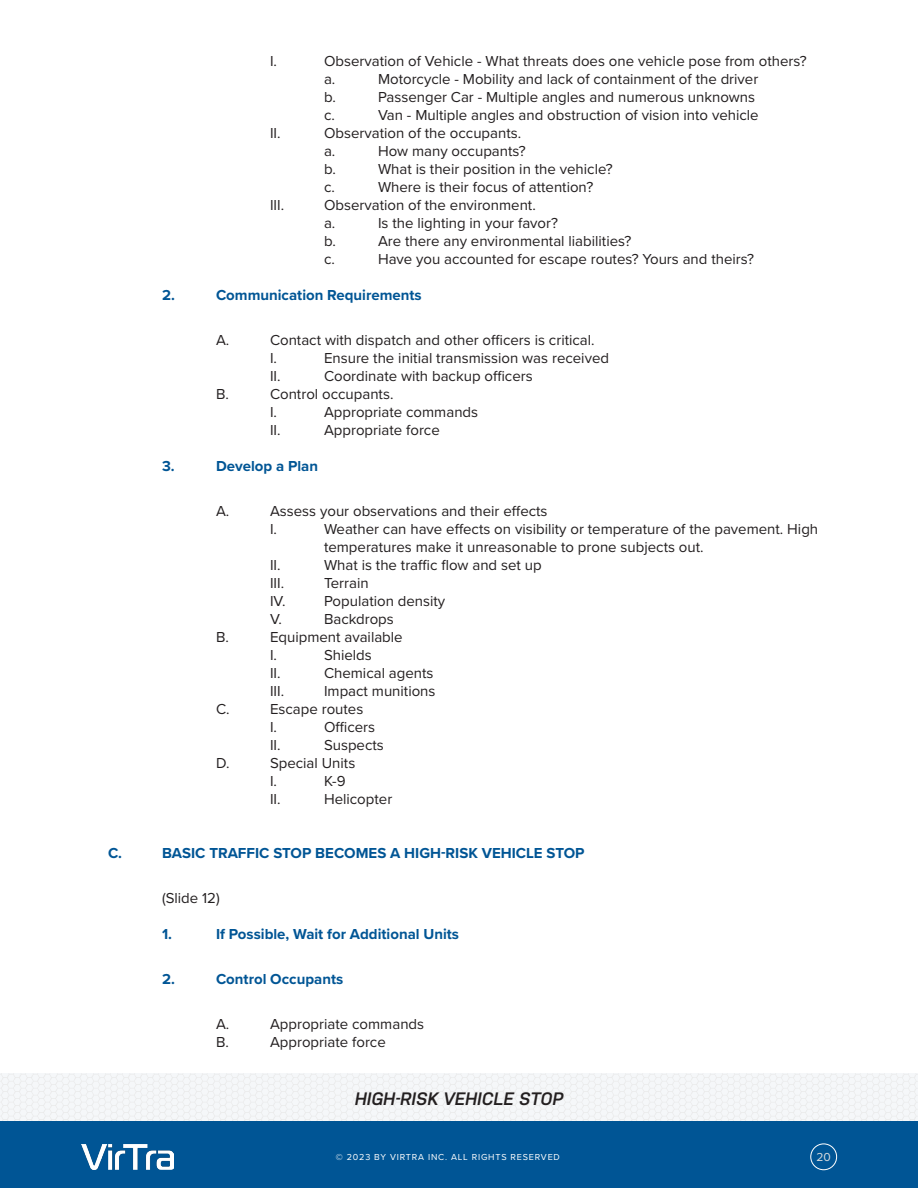
<style>
.page{position:relative;width:918px;height:1188px;background:#fff}
.page>*{position:absolute;margin:0;border:0;box-sizing:border-box;transform-origin:0 0}
.t1{font:italic 600 18px "Nudista";color:#231f20}
.t2{font:15px/18px "Proxima Nova";color:#231f20}
.Subject_-_Tier3{font:700 15px "Proxima Nova";color:#005595}
.Chapter_-_Tier2{font:700 15px "Proxima Nova";color:#005595}
.t3{font:12px "Proxima Nova";color:#dcdddf}
.t4{font:9px "Proxima Nova";letter-spacing:.09em;color:#fff}
</style>
<div class="page">
<svg style="left:0;top:1073px;width:918px;height:48px"></svg>
<div style="left:0;top:1121px;width:918px;height:67px;background:#005595"></div>
<div style="left:810px;top:1144px;width:27px;height:26px;border:1px solid #fff;border-radius:50%"></div>
<img style="left:81px;top:1144px;width:92px;height:25px">
<p class="t2" style="left:270px;top:51px;width:9px">I.</p>
<p class="t2" style="left:324px;top:51px;width:484px">Observation of Vehicle - What threats does one vehicle pose from others?</p>
<p class="t2" style="left:324px;top:69px;width:13px">a.</p>
<p class="t2" style="left:378px;top:69px;width:382px">Motorcycle - Mobility and lack of containment of the driver</p>
<p class="t2" style="left:324px;top:87px;width:13px">b.</p>
<p class="t2" style="left:378px;top:87px;width:379px">Passenger Car - Multiple angles and numerous unknowns</p>
<p class="t2" style="left:324px;top:105px;width:12px">c.</p>
<p class="t2" style="left:378px;top:105px;width:382px">Van - Multiple angles and obstruction of vision into vehicle</p>
<p class="t2" style="left:270px;top:123px;width:12px">II.</p>
<p class="t2" style="left:324px;top:123px;width:199px">Observation of the occupants.</p>
<p class="t2" style="left:324px;top:141px;width:13px">a.</p>
<p class="t2" style="left:378px;top:141px;width:149px">How many occupants?</p>
<p class="t2" style="left:324px;top:159px;width:13px">b.</p>
<p class="t2" style="left:378px;top:159px;width:236px">What is their position in the vehicle?</p>
<p class="t2" style="left:324px;top:177px;width:12px">c.</p>
<p class="t2" style="left:378px;top:177px;width:217px">Where is their focus of attention?</p>
<p class="t2" style="left:270px;top:195px;width:16px">III.</p>
<p class="t2" style="left:324px;top:195px;width:213px">Observation of the environment.</p>
<p class="t2" style="left:324px;top:213px;width:13px">a.</p>
<p class="t2" style="left:378px;top:213px;width:182px">Is the lighting in your favor?</p>
<p class="t2" style="left:324px;top:231px;width:13px">b.</p>
<p class="t2" style="left:378px;top:231px;width:255px">Are there any environmental liabilities?</p>
<p class="t2" style="left:324px;top:249px;width:12px">c.</p>
<p class="t2" style="left:378px;top:249px;width:378px">Have you accounted for escape routes? Yours and theirs?</p>
<p class="Subject_-_Tier3" style="left:162px;top:284px;width:14px">2.</p>
<p class="Subject_-_Tier3" style="left:216px;top:284px;width:207px">Communication Requirements</p>
<p class="t2" style="left:216px;top:330px;width:15px">A.</p>
<p class="t2" style="left:270px;top:330px;width:326px">Contact with dispatch and other officers is critical.</p>
<p class="t2" style="left:270px;top:348px;width:9px">I.</p>
<p class="t2" style="left:324px;top:348px;width:287px">Ensure the initial transmission was received</p>
<p class="t2" style="left:270px;top:366px;width:12px">II.</p>
<p class="t2" style="left:324px;top:366px;width:210px">Coordinate with backup officers</p>
<p class="t2" style="left:216px;top:384px;width:14px">B.</p>
<p class="t2" style="left:270px;top:384px;width:125px">Control occupants.</p>
<p class="t2" style="left:270px;top:402px;width:9px">I.</p>
<p class="t2" style="left:324px;top:402px;width:156px">Appropriate commands</p>
<p class="t2" style="left:270px;top:420px;width:12px">II.</p>
<p class="t2" style="left:324px;top:420px;width:117px">Appropriate force</p>
<p class="Subject_-_Tier3" style="left:162px;top:455px;width:14px">3.</p>
<p class="Subject_-_Tier3" style="left:216px;top:455px;width:104px">Develop a Plan</p>
<p class="t2" style="left:216px;top:501px;width:15px">A.</p>
<p class="t2" style="left:270px;top:501px;width:279px">Assess your observations and their effects</p>
<p class="t2" style="left:270px;top:519px;width:9px">I.</p>
<p class="t2" style="left:324px;top:519px;width:496px">Weather can have effects on visibility or temperature of the pavement. High temperatures make it unreasonable to prone subjects out.</p>
<p class="t2" style="left:270px;top:555px;width:12px">II.</p>
<p class="t2" style="left:324px;top:555px;width:219px">What is the traffic flow and set up</p>
<p class="t2" style="left:270px;top:573px;width:16px">III.</p>
<p class="t2" style="left:324px;top:573px;width:46px">Terrain</p>
<p class="t2" style="left:270px;top:591px;width:17px">IV.</p>
<p class="t2" style="left:324px;top:591px;width:123px">Population density</p>
<p class="t2" style="left:270px;top:609px;width:13px">V.</p>
<p class="t2" style="left:324px;top:609px;width:71px">Backdrops</p>
<p class="t2" style="left:216px;top:627px;width:14px">B.</p>
<p class="t2" style="left:270px;top:627px;width:134px">Equipment available</p>
<p class="t2" style="left:270px;top:645px;width:9px">I.</p>
<p class="t2" style="left:324px;top:645px;width:49px">Shields</p>
<p class="t2" style="left:270px;top:663px;width:12px">II.</p>
<p class="t2" style="left:324px;top:663px;width:111px">Chemical agents</p>
<p class="t2" style="left:270px;top:681px;width:16px">III.</p>
<p class="t2" style="left:324px;top:681px;width:113px">Impact munitions</p>
<p class="t2" style="left:216px;top:699px;width:15px">C.</p>
<p class="t2" style="left:270px;top:699px;width:95px">Escape routes</p>
<p class="t2" style="left:270px;top:717px;width:9px">I.</p>
<p class="t2" style="left:324px;top:717px;width:53px">Officers</p>
<p class="t2" style="left:270px;top:735px;width:12px">II.</p>
<p class="t2" style="left:324px;top:735px;width:61px">Suspects</p>
<p class="t2" style="left:216px;top:753px;width:15px">D.</p>
<p class="t2" style="left:270px;top:753px;width:87px">Special Units</p>
<p class="t2" style="left:270px;top:771px;width:9px">I.</p>
<p class="t2" style="left:324px;top:771px;width:23px">K-9</p>
<p class="t2" style="left:270px;top:789px;width:12px">II.</p>
<p class="t2" style="left:324px;top:789px;width:70px">Helicopter</p>
<p class="Chapter_-_Tier2" style="left:108px;top:842px;width:16px">C.</p>
<p class="Chapter_-_Tier2" style="left:162px;top:842px;width:424px">BASIC TRAFFIC STOP BECOMES A HIGH-RISK VEHICLE STOP</p>
<p class="t2" style="left:162px;top:888px;width:59px">(Slide 12)</p>
<p class="Subject_-_Tier3" style="left:162px;top:923px;width:12px">1.</p>
<p class="Subject_-_Tier3" style="left:216px;top:923px;width:245px">If Possible, Wait for Additional Units</p>
<p class="Subject_-_Tier3" style="left:162px;top:968px;width:14px">2.</p>
<p class="Subject_-_Tier3" style="left:216px;top:968px;width:129px">Control Occupants</p>
<p class="t2" style="left:216px;top:1014px;width:15px">A.</p>
<p class="t2" style="left:270px;top:1014px;width:156px">Appropriate commands</p>
<p class="t2" style="left:216px;top:1032px;width:14px">B.</p>
<p class="t2" style="left:270px;top:1032px;width:117px">Appropriate force</p>
<p class="t1" style="left:355px;top:1088px;width:210px">HIGH-RISK VEHICLE STOP</p>
<p class="t4" style="left:336px;top:1150px;width:226px">© 2023 BY VIRTRA INC. ALL RIGHTS RESERVED</p>
<p class="t3" style="left:816px;top:1148px;width:16px">20</p>
</div>
